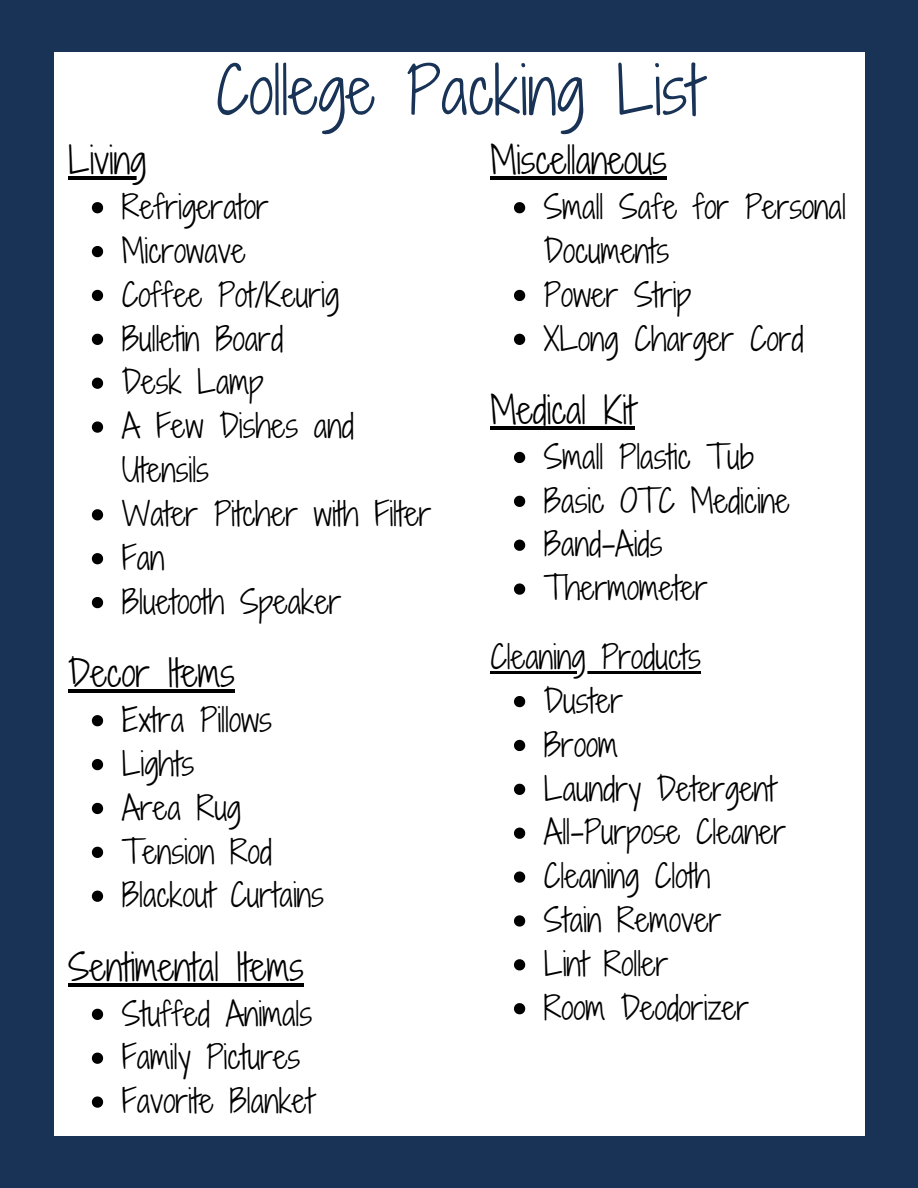
<style>
.page{position:relative;width:918px;height:1188px;background:#193357}
.page>*{position:absolute;margin:0;border:0;box-sizing:border-box;transform-origin:0 0}
.t1{font:63px "Shadows Into Light Two";color:#193357}
.t2{font:36px "Shadows Into Light Two";color:#000}
.t3{font:31.5px/43.8px "Shadows Into Light Two";color:#000}
</style>
<div class="page">
<div style="left:55px;top:53px;width:810px;height:1083px;background:#fff"></div>
<svg style="left:92px;top:202px;width:11px;height:11px"></svg>
<svg style="left:92px;top:246px;width:11px;height:11px"></svg>
<svg style="left:92px;top:290px;width:11px;height:11px"></svg>
<svg style="left:92px;top:334px;width:11px;height:11px"></svg>
<svg style="left:92px;top:378px;width:11px;height:11px"></svg>
<svg style="left:92px;top:421px;width:11px;height:12px"></svg>
<svg style="left:92px;top:509px;width:11px;height:11px"></svg>
<svg style="left:92px;top:553px;width:11px;height:11px"></svg>
<svg style="left:92px;top:597px;width:11px;height:11px"></svg>
<svg style="left:92px;top:715px;width:11px;height:11px"></svg>
<svg style="left:92px;top:759px;width:11px;height:11px"></svg>
<svg style="left:92px;top:803px;width:11px;height:11px"></svg>
<svg style="left:92px;top:847px;width:11px;height:11px"></svg>
<svg style="left:92px;top:891px;width:11px;height:11px"></svg>
<svg style="left:92px;top:1009px;width:11px;height:11px"></svg>
<svg style="left:92px;top:1053px;width:11px;height:11px"></svg>
<svg style="left:92px;top:1096px;width:11px;height:12px"></svg>
<hr style="left:68px;top:176px;width:78px;height:4px;background:#000">
<hr style="left:68px;top:689px;width:167px;height:4px;background:#000">
<hr style="left:68px;top:983px;width:236px;height:3px;background:#000">
<svg style="left:514px;top:202px;width:11px;height:11px"></svg>
<svg style="left:514px;top:290px;width:11px;height:11px"></svg>
<svg style="left:514px;top:334px;width:11px;height:11px"></svg>
<svg style="left:514px;top:452px;width:11px;height:11px"></svg>
<svg style="left:514px;top:496px;width:11px;height:11px"></svg>
<svg style="left:514px;top:540px;width:11px;height:11px"></svg>
<svg style="left:514px;top:583px;width:11px;height:12px"></svg>
<svg style="left:514px;top:696px;width:11px;height:11px"></svg>
<svg style="left:514px;top:740px;width:11px;height:11px"></svg>
<svg style="left:514px;top:784px;width:11px;height:11px"></svg>
<svg style="left:514px;top:828px;width:11px;height:11px"></svg>
<svg style="left:514px;top:871px;width:11px;height:12px"></svg>
<svg style="left:514px;top:915px;width:11px;height:12px"></svg>
<svg style="left:514px;top:959px;width:11px;height:11px"></svg>
<svg style="left:514px;top:1003px;width:11px;height:11px"></svg>
<hr style="left:490px;top:176px;width:177px;height:4px;background:#000">
<hr style="left:490px;top:426px;width:145px;height:3px;background:#000">
<hr style="left:490px;top:671px;width:211px;height:2px;background:#000">
<p class="t2" style="left:68px;top:134px;width:79px">Living</p>
<h1 class="t1" style="left:216px;top:44px;width:487px">College Packing List</h1>
<p class="t2" style="left:490px;top:134px;width:178px">Miscellaneous</p>
<p class="t3" style="left:122px;top:185px;width:311px">Refrigerator<br>Microwave<br>Coffee Pot/Keurig<br>Bulletin Board<br>Desk Lamp<br>A Few Dishes and<br>Utensils<br>Water Pitcher with Filter<br>Fan<br>Bluetooth Speaker</p>
<p class="t2" style="left:68px;top:647px;width:168px">Decor Items</p>
<p class="t3" style="left:122px;top:698px;width:204px">Extra Pillows<br>Lights<br>Area Rug<br>Tension Rod<br>Blackout Curtains</p>
<p class="t2" style="left:68px;top:940px;width:237px">Sentimental Items</p>
<p class="t3" style="left:122px;top:991px;width:193px">Stuffed Animals<br>Family Pictures<br>Favorite Blanket</p>
<p class="t3" style="left:544px;top:185px;width:304px">Small Safe for Personal<br>Documents<br>Power Strip<br>XLong Charger Cord</p>
<p class="t2" style="left:490px;top:383px;width:146px">Medical Kit</p>
<p class="t3" style="left:544px;top:434px;width:247px">Small Plastic Tub<br>Basic OTC Medicine<br>Band-Aids<br>Thermometer</p>
<p class="t3" style="left:490px;top:635px;width:212px">Cleaning Products</p>
<p class="t3" style="left:544px;top:679px;width:244px">Duster<br>Broom<br>Laundry Detergent<br>All-Purpose Cleaner<br>Cleaning Cloth<br>Stain Remover<br>Lint Roller<br>Room Deodorizer</p>
</div>
